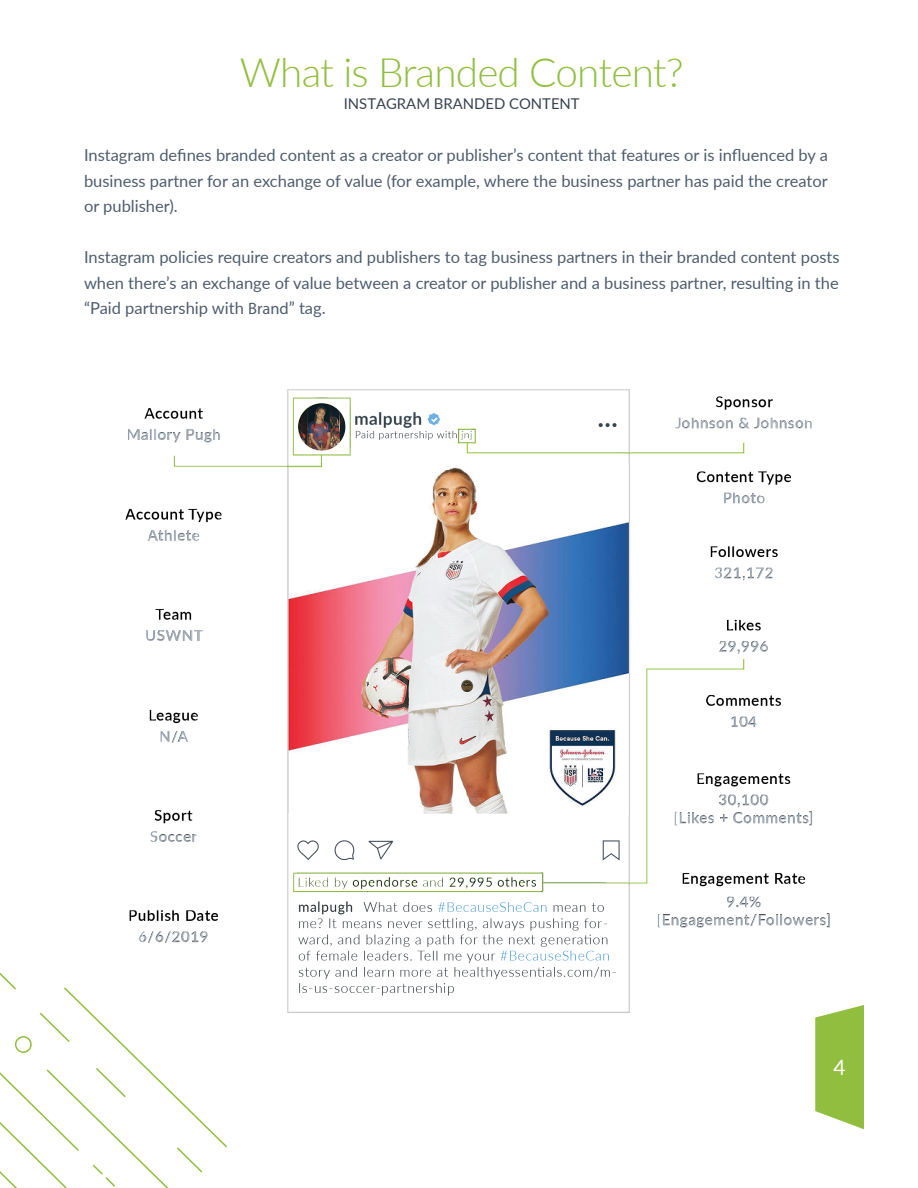
<style>
.page{position:relative;width:918px;height:1188px;background:#fff}
.page>*{position:absolute;margin:0;border:0;box-sizing:border-box;transform-origin:0 0}
.t1{font:300 40.5px "Lato";letter-spacing:-.02em;color:#91be3f}
.t2{font:21px "Lato";color:#fff}
.t3{font:16.5px/25.5px "Lato";color:#4f5d6d;text-align:justify}
.t4{font:14.85px "Lato";color:#38434f}
.s1{font-family:"Myriad Pro"}
</style>
<div class="page">
<img style="left:125px;top:389px;width:739px;height:741px">
<svg style="left:815px;top:1005px;width:49px;height:124px;background:#9fc657"></svg>
<svg style="left:0;top:963px;width:230px;height:225px"></svg>
<h1 class="t1" style="left:240px;top:44px;width:445px">What is Branded Content?</h1>
<p class="t4" style="left:344px;top:93px;width:237px">INSTAGRAM BRANDED CONTENT</p>
<p class="t3" style="left:84px;top:142px;width:746px">Instagram defines branded content as a creator or publisher’s content that features or is influenced by a business partner for an exchange of value (for example, where the business partner has paid the creator or publisher).</p>
<p class="t3" style="left:84px;top:244px;width:757px">Instagram policies require creators and publishers to tag business partners in their branded content posts when there’s an exchange of value between a creator or publisher and a business partner, resulting in the “Paid partnership with <span class="s1">Brand</span>” tag.</p>
<p class="t2" style="left:834px;top:1053px;width:14px">4</p>
</div>
